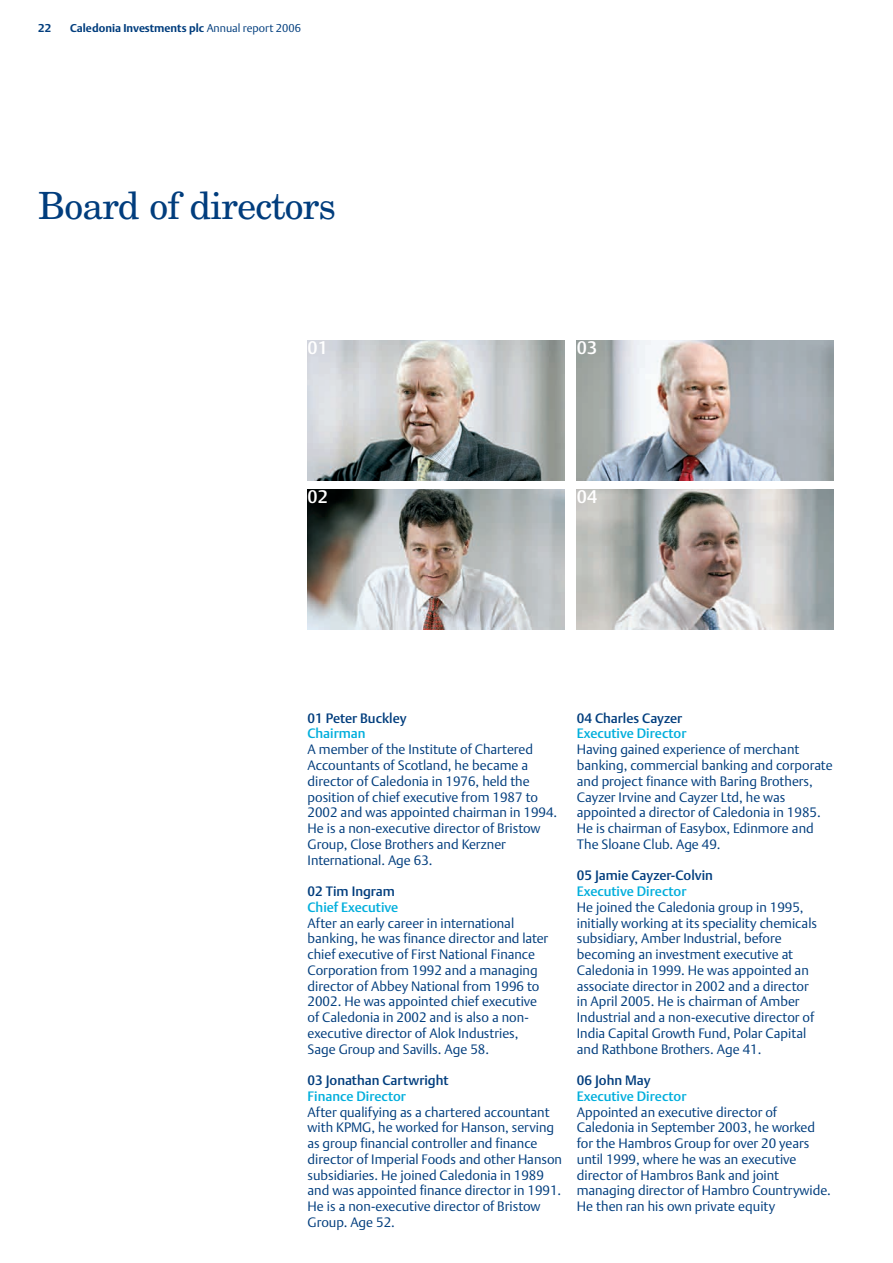
<style>
.page{position:relative;width:893px;height:1263px;background:#fff}
.page>*{position:absolute;margin:0;border:0;box-sizing:border-box;transform-origin:0 0}
.t1{font:37.5px "New Century Schlbk";letter-spacing:-.02em;color:#013d7d}
.t2{font:500 18px "DTL Argo T";color:#fff}
.t3{font:300 13.5px/15.8px "DTL Argo T";color:#013d7d}
.t4{font:500 13.5px "DTL Argo T";color:#013d7d}
.t5{font:500 13.5px "DTL Argo T";letter-spacing:-.005em;color:#00aedc}
.t6{font:700 11.25px "DTL Argo T";color:#013d7d}
.s1{font-weight:300}
</style>
<div class="page">
<img style="left:308px;top:340px;width:256px;height:140px">
<img style="left:308px;top:489px;width:256px;height:140px">
<img style="left:577px;top:340px;width:256px;height:140px">
<img style="left:577px;top:489px;width:256px;height:140px">
<p class="t6" style="left:38px;top:22px;width:14px">22</p>
<p class="t6" style="left:70px;top:22px;width:232px">Caledonia Investments plc <span class="s1">Annual report 2006</span></p>
<h1 class="t1" style="left:38px;top:192px;width:299px">Board of directors</h1>
<h2 class="t2" style="left:308px;top:337px;width:22px">01</h2>
<h2 class="t2" style="left:308px;top:486px;width:22px">02</h2>
<h2 class="t2" style="left:577px;top:337px;width:22px">03</h2>
<h2 class="t2" style="left:577px;top:486px;width:22px">0 41</h2>
<p class="t4" style="left:308px;top:710px;width:101px">01 Peter Buckley</p>
<p class="t5" style="left:308px;top:726px;width:60px">Chairman</p>
<p class="t3" style="left:308px;top:742px;width:251px">A member of the Institute of Chartered Accountants of Scotland, he became a director of Caledonia in 1976, held the position of chief executive from 1987 to 2002 and was appointed chairman in 1994.<br>He is a non-executive director of Bristow Group, Close Brothers and Kerzner International. Age 63.</p>
<p class="t4" style="left:308px;top:883px;width:89px">02 Tim Ingram</p>
<p class="t5" style="left:308px;top:899px;width:92px">Chief Executive</p>
<p class="t3" style="left:308px;top:915px;width:242px">After an early career in international banking, he was finance director and later chief executive of First National Finance Corporation from 1992 and a managing director of Abbey National from 1996 to 2002. He was appointed chief executive of Caledonia in 2002 and is also a non&shy;executive director of Alok Industries, Sage Group and Savills. Age 58.</p>
<p class="t4" style="left:308px;top:1072px;width:143px">03 Jonathan Cartwright</p>
<p class="t5" style="left:308px;top:1088px;width:100px">Finance Director</p>
<p class="t3" style="left:308px;top:1104px;width:256px">After qualifying as a chartered accountant with KPMG, he worked for Hanson, serving as group financial controller and finance director of Imperial Foods and other Hanson subsidiaries. He joined Caledonia in 1989 and was appointed finance director in 1991.<br>He is a non-executive director of Bristow Group. Age 52.</p>
<p class="t4" style="left:577px;top:710px;width:107px">04 Charles Cayzer</p>
<p class="t5" style="left:577px;top:726px;width:111px">Executive Director</p>
<p class="t3" style="left:577px;top:742px;width:257px">Having gained experience of merchant banking, commercial banking and corporate and project finance with Baring Brothers, Cayzer Irvine and Cayzer Ltd, he was appointed a director of Caledonia in 1985.<br>He is chairman of Easybox, Edinmore and The Sloane Club. Age 49.</p>
<p class="t4" style="left:577px;top:868px;width:138px">05 Jamie Cayzer-Colvin</p>
<p class="t5" style="left:577px;top:883px;width:111px">Executive Director</p>
<p class="t3" style="left:577px;top:899px;width:242px">He joined the Caledonia group in 1995, initially working at its speciality chemicals subsidiary, Amber Industrial, before becoming an investment executive at Caledonia in 1999. He was appointed an associate director in 2002 and a director in April 2005. He is chairman of Amber Industrial and a non-executive director of India Capital Growth Fund, Polar Capital and Rathbone Brothers. Age 41.</p>
<p class="t4" style="left:577px;top:1072px;width:75px">06 John May</p>
<p class="t5" style="left:577px;top:1088px;width:111px">Executive Director</p>
<p class="t3" style="left:577px;top:1104px;width:255px">Appointed an executive director of Caledonia in September 2003, he worked for the Hambros Group for over 20 years until 1999, where he was an executive director of Hambros Bank and joint managing director of Hambro Countrywide.<br>He then ran his own private equity</p>
</div>
